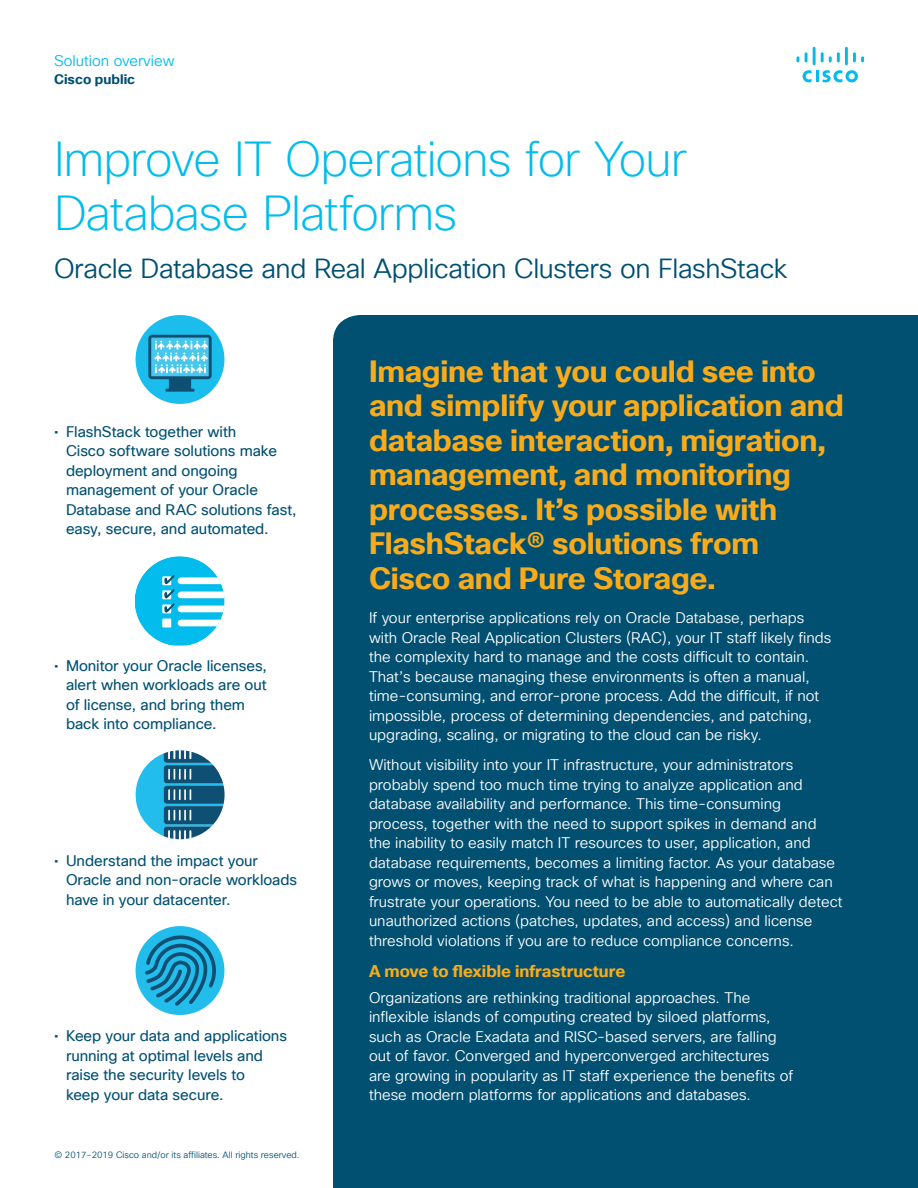
<style>
.page{position:relative;width:918px;height:1188px;background:#fff}
.page>*{position:absolute;margin:0;border:0;box-sizing:border-box;transform-origin:0 0}
.Title_Headline{font:200 48px/54px "Cisco Sans TT";letter-spacing:-.02em;color:#01bcec}
.Intro_Heading{font:700 30px/34.5px "Cisco Sans TT";letter-spacing:-.01em;color:#faab1a}
.Title_Subhead{font:27px "Cisco Sans TT Light";letter-spacing:-.015em;color:#015072}
.Subhead3_Orange{font:700 16.5px "Cisco Sans TT";color:#faab1a}
.Body_White{font:15px/19.5px "Cisco Sans TT Light";color:#fff}
.t1{font:15px/19.5px "Cisco Sans TT";letter-spacing:-.005em;color:#015072}
.t2{font:15px "Cisco Sans TT Light";color:#01bcec}
.t3{font:700 13.5px "Cisco Sans TT";color:#015072}
.t4{font:9px "Cisco Sans TT Light";color:#015072}
</style>
<div class="page">
<svg style="left:803px;top:70px;width:55px;height:12px"></svg>
<svg style="left:797px;top:56px;width:2px;height:6px"></svg>
<svg style="left:805px;top:52px;width:3px;height:10px"></svg>
<hr style="left:813px;top:47px;width:3px;height:18px;background:#01bcec">
<svg style="left:821px;top:52px;width:19px;height:10px"></svg>
<hr style="left:845px;top:47px;width:3px;height:18px;background:#01bcec">
<svg style="left:853px;top:52px;width:11px;height:10px"></svg>
<div style="left:333px;top:315px;width:585px;height:873px;background:#015072"></div>
<div style="left:136px;top:315px;width:88px;height:89px;background:#1abdec;border-radius:50%"></div>
<svg style="left:148px;top:335px;width:64px;height:57px;background:#4eb1d1"></svg>
<svg style="left:135px;top:556px;width:90px;height:90px"></svg>
<svg style="left:135px;top:751px;width:90px;height:88px"></svg>
<div style="left:136px;top:926px;width:88px;height:89px;background:#23bdeb;border-radius:50%"></div>
<svg style="left:145px;top:935px;width:71px;height:71px"></svg>
<p class="t2" style="left:54px;top:51px;width:122px">Solution overview</p>
<p class="t3" style="left:54px;top:70px;width:83px">Cisco public</p>
<p class="Title_Headline" style="left:54px;top:134px;width:635px">Improve IT Operations for Your<br>Database Platforms</p>
<p class="Title_Subhead" style="left:54px;top:251px;width:735px">Oracle Database and Real Application Clusters on FlashStack</p>
<p class="t1" style="left:66px;top:422px;width:232px;text-indent:-12px">• FlashStack together with<br>Cisco software solutions make deployment and ongoing management of your Oracle<br>Database and RAC solutions fast, easy, secure, and automated.</p>
<p class="t1" style="left:66px;top:656px;width:203px;text-indent:-12px">• Monitor your Oracle licenses, alert when workloads are out of license, and bring them back into compliance.</p>
<p class="t1" style="left:66px;top:851px;width:233px;text-indent:-12px">• Understand the impact your<br>Oracle and non-oracle workloads have in your datacenter.</p>
<p class="t1" style="left:66px;top:1026px;width:223px;text-indent:-12px">• Keep your data and applications running at optimal levels and raise the security levels to<br>keep your data secure.</p>
<p class="t4" style="left:54px;top:1149px;width:247px">© 2017–2019 Cisco and/or its affiliates. All rights reserved.</p>
<p class="Intro_Heading" style="left:369px;top:355px;width:476px">Imagine that you could see into and simplify your application and database interaction, migration, management, and monitoring processes. It’s possible with<br>FlashStack® solutions from<br>Cisco and Pure Storage.</p>
<p class="Body_White" style="left:369px;top:609px;width:464px">If your enterprise applications rely on Oracle Database, perhaps with Oracle Real Application Clusters (RAC), your IT staff likely finds the complexity hard to manage and the costs difficult to contain.<br>That’s because managing these environments is often a manual, time-consuming, and error-prone process. Add the difficult, if not impossible, process of determining dependencies, and patching, upgrading, scaling, or migrating to the cloud can be risky.</p>
<p class="Body_White" style="left:369px;top:756px;width:475px">Without visibility into your IT infrastructure, your administrators probably spend too much time trying to analyze application and database availability and performance. This time-consuming process, together with the need to support spikes in demand and<br>the inability to easily match IT resources to user, application, and database requirements, becomes a limiting factor. As your database grows or moves, keeping track of what is happening and where can frustrate your operations. You need to be able to automatically detect unauthorized actions (patches, updates, and access) and license threshold violations if you are to reduce compliance concerns.</p>
<p class="Subhead3_Orange" style="left:369px;top:961px;width:258px">A move to flexible infrastructure</p>
<p class="Body_White" style="left:369px;top:988px;width:426px">Organizations are rethinking traditional approaches. The inflexible islands of computing created by siloed platforms, such as Oracle Exadata and RISC-based servers, are falling out of favor. Converged and hyperconverged architectures are growing in popularity as IT staff experience the benefits of these modern platforms for applications and databases.</p>
</div>
